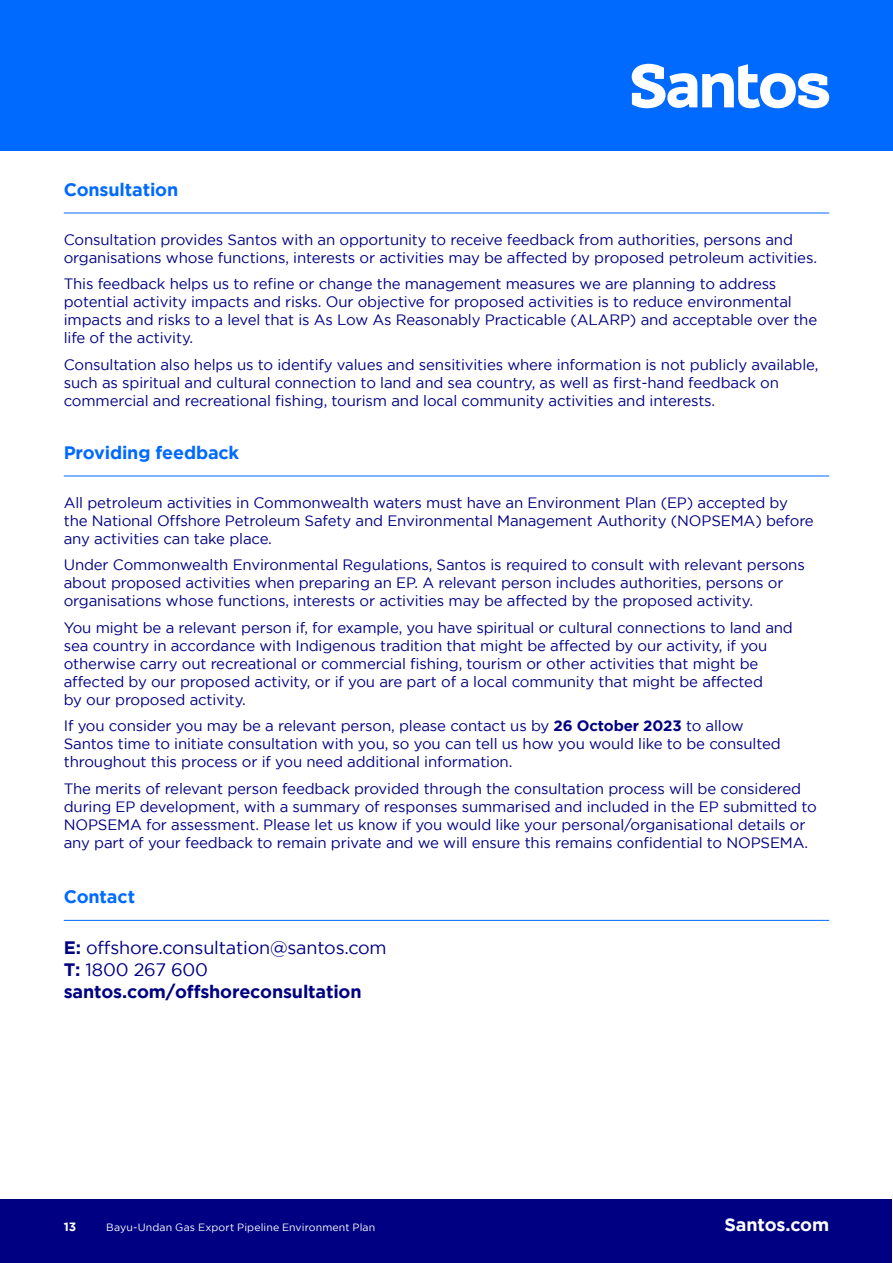
<style>
.page{position:relative;width:893px;height:1263px;background:#fff}
.page>*{position:absolute;margin:0;border:0;box-sizing:border-box;transform-origin:0 0}
.t1{font:18px/21.6px "Gotham";letter-spacing:-.01em;color:#000082}
.t2{font:700 18px "Gotham";letter-spacing:-.01em;color:#006aff}
.t3{font:700 18px "Gotham";letter-spacing:-.01em;color:#fff}
.t4{font:15px/18px "Gotham";letter-spacing:-.01em;color:#000082}
.t5{font:700 12px "Gotham";color:#fff}
.t6{font:10.5px "Gotham";letter-spacing:.015em;color:#fff}
.s1{font-weight:700}
</style>
<div class="page">
<div style="left:0;top:0;width:893px;height:151px;background:#006aff"></div>
<div style="left:0;top:1199px;width:892px;height:64px;background:#000082"></div>
<svg style="left:632px;top:64px;width:197px;height:44px"></svg>
<hr style="left:64px;top:213px;width:765px;height:1px;background:#006aff">
<hr style="left:64px;top:476px;width:765px;height:1px;background:#006aff">
<hr style="left:64px;top:920px;width:765px;height:1px;background:#006aff">
<p class="t2" style="left:64px;top:182px;width:116px">Consultation</p>
<p class="t4" style="left:64px;top:231px;width:755px">Consultation provides Santos with an opportunity to receive feedback from authorities, persons and organisations whose functions, interests or activities may be affected by proposed petroleum activities.</p>
<p class="t4" style="left:64px;top:275px;width:755px">This feedback helps us to re昀椀ne or change the management measures we are planning to address potential activity impacts and risks. Our objective for proposed activities is to reduce environmental impacts and risks to a level that is As Low As Reasonably Practicable (ALARP) and acceptable over the life of the activity.</p>
<p class="t4" style="left:64px;top:356px;width:756px">Consultation also helps us to identify values and sensitivities where information is not publicly available, such as spiritual and cultural connection to land and sea country, as well as 昀椀rst-hand feedback on commercial and recreational 昀椀shing, tourism and local community activities and interests.</p>
<p class="t2" style="left:64px;top:445px;width:177px">Providing feedback</p>
<p class="t4" style="left:64px;top:494px;width:751px">All petroleum activities in Commonwealth waters must have an Environment Plan (EP) accepted by the National Offshore Petroleum Safety and Environmental Management Authority (NOPSEMA) before any activities can take place.</p>
<p class="t4" style="left:64px;top:557px;width:742px">Under Commonwealth Environmental Regulations, Santos is required to consult with relevant persons about proposed activities when preparing an EP. A relevant person includes authorities, persons or organisations whose functions, interests or activities may be affected by the proposed activity.</p>
<p class="t4" style="left:64px;top:619px;width:731px">You might be a relevant person if, for example, you have spiritual or cultural connections to land and sea country in accordance with Indigenous tradition that might be affected by our activity, if you otherwise carry out recreational or commercial 昀椀shing, tourism or other activities that might be affected by our proposed activity, or if you are part of a local community that might be affected<br>by our proposed activity.</p>
<p class="t4" style="left:64px;top:718px;width:718px">If you consider you may be a relevant person, please contact us by <span class="s1">26 October 2023</span> to allow<br>Santos time to initiate consultation with you, so you can tell us how you would like to be consulted throughout this process or if you need additional information.</p>
<p class="t4" style="left:64px;top:780px;width:755px">The merits of relevant person feedback provided through the consultation process will be considered during EP development, with a summary of responses summarised and included in the EP submitted to NOPSEMA for assessment. Please let us know if you would like your personal/organisational details or any part of your feedback to remain private and we will ensure this remains con昀椀dential to NOPSEMA.</p>
<p class="t2" style="left:64px;top:889px;width:73px">Contact</p>
<p class="t1" style="left:64px;top:938px;width:324px"><span class="s1">E:</span> offshore.consultation@santos.com<br><span class="s1">T:</span> 1800 267 600 <span class="s1">santos.com/offshoreconsultation</span></p>
<p class="t5" style="left:64px;top:1221px;width:14px">13</p>
<p class="t6" style="left:106px;top:1223px;width:271px">Bayu-Undan Gas Export Pipeline Environment Plan</p>
<p class="t3" style="left:724px;top:1217px;width:106px">Santos.com</p>
</div>
